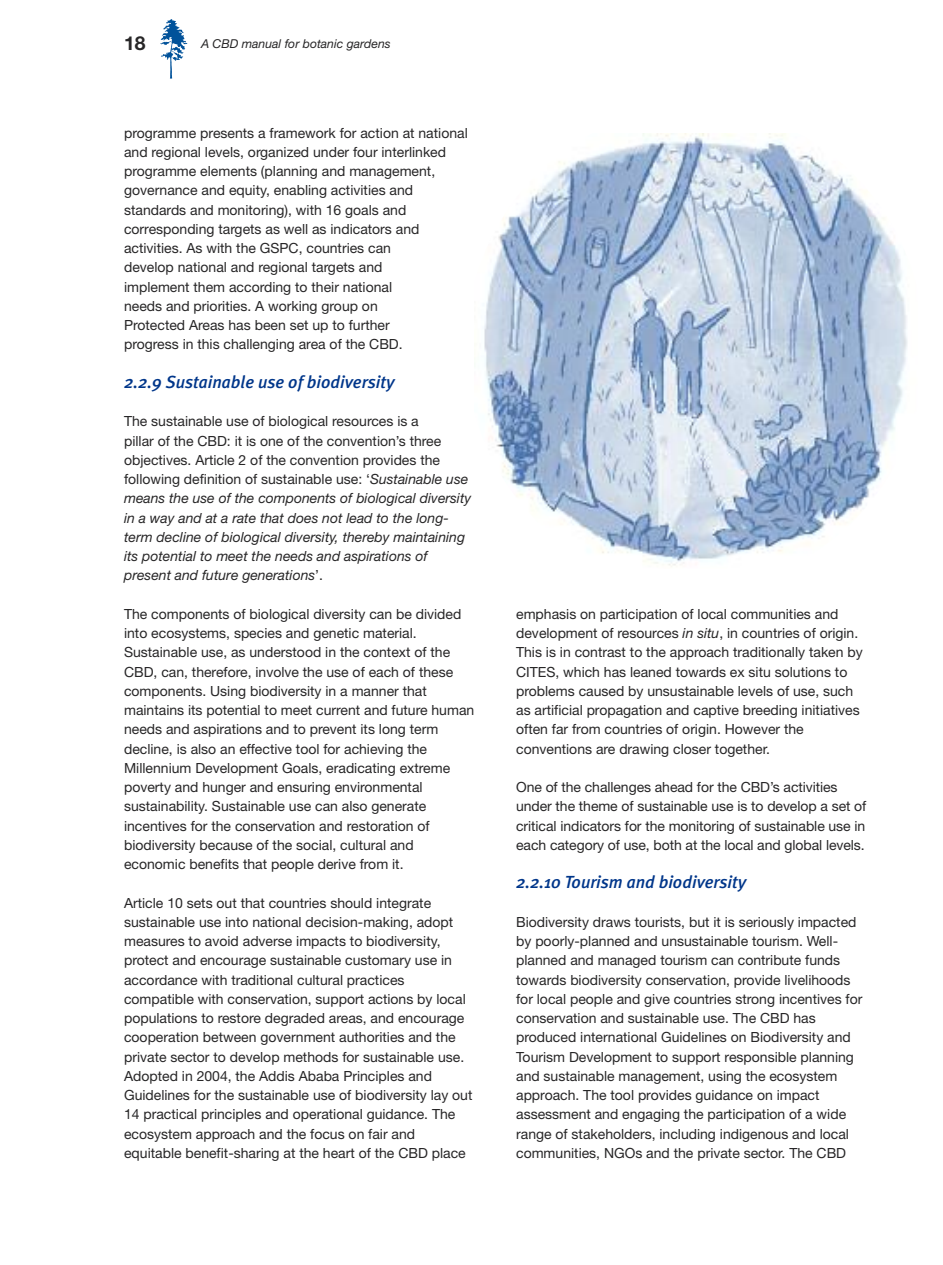
<style>
.page{position:relative;width:943px;height:1265px;background:#fff}
.page>*{position:absolute;margin:0;border:0;box-sizing:border-box;transform-origin:0 0}
.t1{font:700 19.25px "Helvetica Neue";color:#272627}
.t2{font:italic 500 17.5px "Meta Plus";color:#00368a}
.t3{font:14px/19.2px "Helvetica Neue";color:#272627}
.t4{font:italic 14px/19.2px "Helvetica Neue";color:#272627}
.t5{font:italic 12.25px "Helvetica Neue";color:#272627}
.s1{font-style:normal}
.s2{font-style:italic}
</style>
<div class="page">
<svg style="left:160px;top:19px;width:27px;height:60px"></svg>
<img style="left:484px;top:133px;width:424px;height:434px">
<h1 class="t1" style="left:124px;top:36px;width:23px">18</h1>
<p class="t5" style="left:201px;top:39px;width:191px">A CBD manual for botanic gardens</p>
<p class="t3" style="left:124px;top:124px;width:345px">programme presents a framework for action at national and regional levels, organized under four interlinked programme elements (planning and management, governance and equity, enabling activities and standards and monitoring), with 16 goals and corresponding targets as well as indicators and activities. As with the GSPC, countries can<br>develop national and regional targets and<br>implement them according to their national<br>needs and priorities. A working group on<br>Protected Areas has been set up to further<br>progress in this challenging area of the CBD.</p>
<p class="t2" style="left:124px;top:372px;width:272px">2.2.9 Sustainable use of biodiversity</p>
<p class="t4" style="left:124px;top:413px;width:348px"><span class="s1">The sustainable use of biological resources is a<br>pillar of the CBD: it is one of the convention’s three objectives. Article 2 of the convention provides the following definition of sustainable use: ‘</span>Sustainable use means the use of the components of biological diversity in a way and at a rate that does not lead to the long&shy;term decline of biological diversity, thereby maintaining its potential to meet the needs and aspirations of present and future generations<span class="s1">’.</span></p>
<p class="t3" style="left:124px;top:606px;width:352px">The components of biological diversity can be divided into ecosystems, species and genetic material.<br>Sustainable use, as understood in the context of the CBD, can, therefore, involve the use of each of these components. Using biodiversity in a manner that maintains its potential to meet current and future human needs and aspirations and to prevent its long term decline, is also an effective tool for achieving the Millennium Development Goals, eradicating extreme poverty and hunger and ensuring environmental sustainability. Sustainable use can also generate incentives for the conservation and restoration of biodiversity because of the social, cultural and economic benefits that people derive from it.</p>
<p class="t3" style="left:124px;top:894px;width:350px">Article 10 sets out that countries should integrate sustainable use into national decision-making, adopt measures to avoid adverse impacts to biodiversity, protect and encourage sustainable customary use in accordance with traditional cultural practices compatible with conservation, support actions by local populations to restore degraded areas, and encourage cooperation between government authorities and the private sector to develop methods for sustainable use.<br>Adopted in 2004, the Addis Ababa Principles and Guidelines for the sustainable use of biodiversity lay out 14 practical principles and operational guidance. The ecosystem approach and the focus on fair and equitable benefit-sharing at the heart of the CBD place</p>
<p class="t3" style="left:516px;top:606px;width:348px">emphasis on participation of local communities and development of resources <span class="s2">in situ</span>, in countries of origin.<br>This is in contrast to the approach traditionally taken by CITES, which has leaned towards ex situ solutions to problems caused by unsustainable levels of use, such as artificial propagation and captive breeding initiatives often far from countries of origin. However the conventions are drawing closer together.</p>
<p class="t3" style="left:516px;top:779px;width:352px">One of the challenges ahead for the CBD’s activities under the theme of sustainable use is to develop a set of critical indicators for the monitoring of sustainable use in each category of use, both at the local and global levels.</p>
<p class="t2" style="left:516px;top:872px;width:232px">2.2.10 Tourism and biodiversity</p>
<p class="t3" style="left:516px;top:914px;width:348px">Biodiversity draws tourists, but it is seriously impacted by poorly-planned and unsustainable tourism. Well&shy;planned and managed tourism can contribute funds towards biodiversity conservation, provide livelihoods for local people and give countries strong incentives for conservation and sustainable use. The CBD has produced international Guidelines on Biodiversity and Tourism Development to support responsible planning and sustainable management, using the ecosystem approach. The tool provides guidance on impact assessment and engaging the participation of a wide range of stakeholders, including indigenous and local communities, NGOs and the private sector. The CBD</p>
</div>
